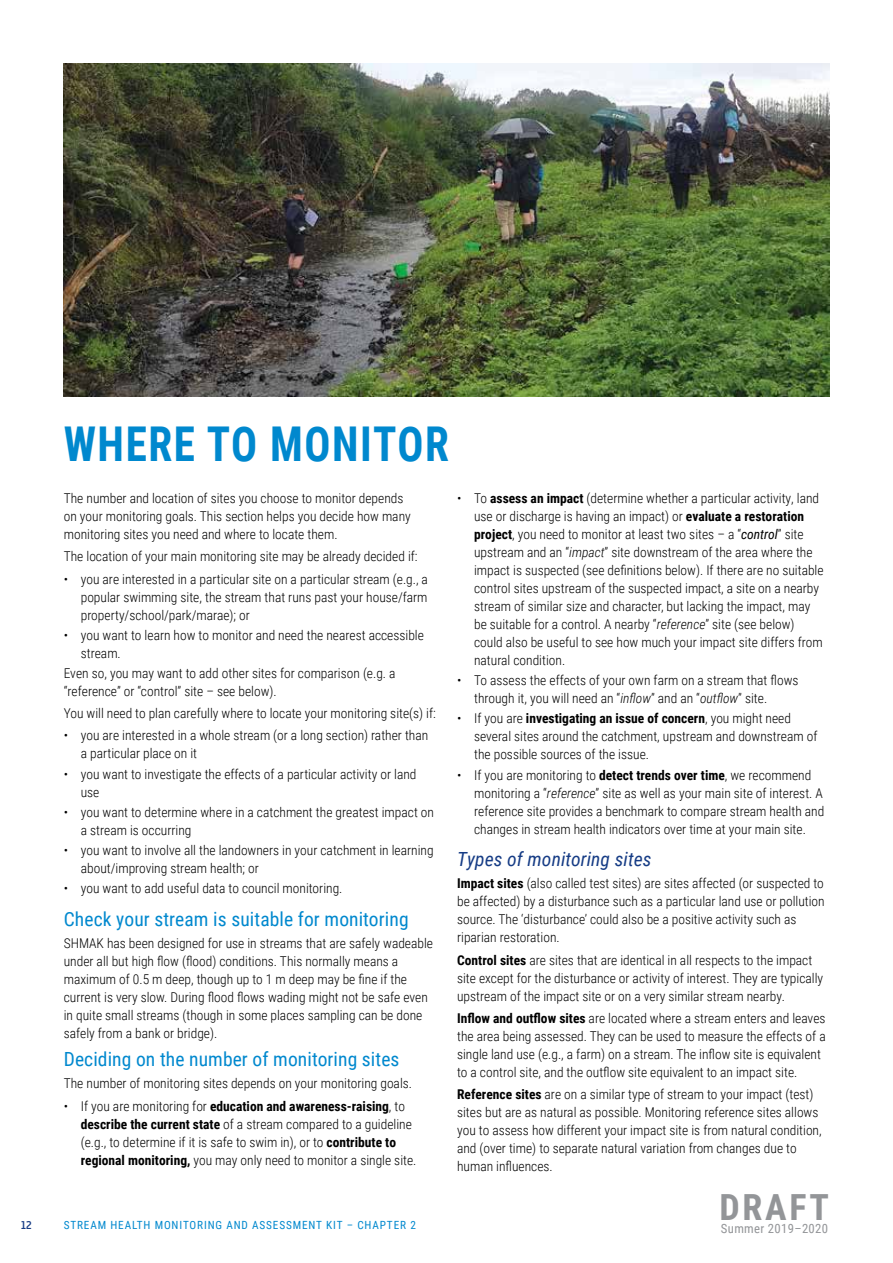
<style>
.page{position:relative;width:893px;height:1263px;background:#fff}
.page>*{position:absolute;margin:0;border:0;box-sizing:border-box;transform-origin:0 0}
.t1{font:700 48px "Roboto Condensed";letter-spacing:.035em;color:#0088ce;scale:.9 1}
.t2{font:700 36px "Roboto Condensed";letter-spacing:.075em;color:#939598}
.t3{font:19.5px "Roboto Condensed";letter-spacing:.005em;color:#0088ce}
.t4{font:italic 19.5px "Roboto Condensed";letter-spacing:.005em;color:#163c85}
.t5{font:300 13.5px/18px "Roboto Condensed";color:#000}
.t6{font:12.75px "Roboto Condensed";letter-spacing:.025em;color:#939598}
.t7{font:11.25px "Roboto Condensed";letter-spacing:.075em;color:#0088ce}
.t8{font:500 11.25px "Klampenborg";color:#163c85}
.s1{font-weight:700}
.s2{font-weight:400;font-style:italic}
.s3{font-style:italic}
</style>
<div class="page">
<img style="left:64px;top:64px;width:765px;height:332px">
<h1 class="t1" style="left:64px;top:410px;width:430px">WHERE TO MONITOR</h1>
<p class="t5" style="left:64px;top:489px;width:349px">The number and location of sites you choose to monitor depends on your monitoring goals. This section helps you decide how many monitoring sites you need and where to locate them.</p>
<p class="t5" style="left:64px;top:547px;width:355px">The location of your main monitoring site may be already decided if:</p>
<p class="t5" style="left:81px;top:569px;width:349px;text-align:justify;text-indent:-17px">• you are interested in a particular site on a particular stream (e.g., a popular swimming site, the stream that runs past your house/farm property/school/park/marae); or</p>
<p class="t5" style="left:81px;top:625px;width:345px;text-indent:-17px">• you want to learn how to monitor and need the nearest accessible stream.</p>
<p class="t5" style="left:64px;top:664px;width:333px">Even so, you may want to add other sites for comparison (e.g. a “reference” or “control” site – see below).</p>
<p class="t5" style="left:64px;top:704px;width:374px">You will need to plan carefully where to locate your monitoring site(s) if:</p>
<p class="t5" style="left:81px;top:726px;width:349px;text-indent:-17px">• you are interested in a whole stream (or a long section) rather than a particular place on it</p>
<p class="t5" style="left:81px;top:764px;width:337px;text-indent:-17px">• you want to investigate the effects of a particular activity or land use</p>
<p class="t5" style="left:81px;top:802px;width:355px;text-indent:-17px">• you want to determine where in a catchment the greatest impact on a stream is occurring</p>
<p class="t5" style="left:81px;top:840px;width:354px;text-indent:-17px">• you want to involve all the landowners in your catchment in learning about/improving stream health; or</p>
<p class="t5" style="left:64px;top:879px;width:280px">• you want to add useful data to council monitoring.</p>
<h3 class="t3" style="left:64px;top:905px;width:346px">Check your stream is suitable for monitoring</h3>
<p class="t5" style="left:64px;top:933px;width:371px">SHMAK has been designed for use in streams that are safely wadeable under all but high flow (flood) conditions. This normally means a maximum of 0.5 m deep, though up to 1 m deep may be fine if the current is very slow. During flood flows wading might not be safe even in quite small streams (though in some places sampling can be done safely from a bank or bridge).</p>
<h3 class="t3" style="left:64px;top:1045px;width:337px">Deciding on the number of monitoring sites</h3>
<p class="t5" style="left:64px;top:1074px;width:350px">The number of monitoring sites depends on your monitoring goals.</p>
<p class="t5" style="left:81px;top:1096px;width:337px;text-indent:-17px">• If you are monitoring for <span class="s1">education and awareness-raising</span>, to <span class="s1">describe the current state</span> of a stream compared to a guideline (e.g., to determine if it is safe to swim in), or to <span class="s1">contribute to regional monitoring,</span> you may only need to monitor a single site.</p>
<p class="t8" style="left:21px;top:1217px;width:12px">12</p>
<p class="t7" style="left:64px;top:1217px;width:354px">STREAM HEALTH MONITORING AND ASSESSMENT KIT – CHAPTER 2</p>
<p class="t5" style="left:474px;top:489px;width:351px;text-indent:-17px">• To <span class="s1">assess an impact</span> (determine whether a particular activity, land use or discharge is having an impact) or <span class="s1">evaluate a restoration project</span>, you need to monitor at least two sites – a “<span class="s2">control</span>” site upstream and an “<span class="s3">impact</span>” site downstream of the area where the impact is suspected (see definitions below). If there are no suitable control sites upstream of the suspected impact, a site on a nearby stream of similar size and character, but lacking the impact, may be suitable for a control. A nearby “<span class="s3">reference</span>” site (see below) could also be useful to see how much your impact site differs from natural condition.</p>
<p class="t5" style="left:474px;top:671px;width:326px;text-indent:-17px">• To assess the effects of your own farm on a stream that flows through it, you will need an “<span class="s3">inflow</span>” and an “<span class="s3">outflow</span>” site.</p>
<p class="t5" style="left:474px;top:709px;width:345px;text-indent:-17px">• If you are <span class="s1">investigating an issue of concern</span>, you might need several sites around the catchment, upstream and downstream of the possible sources of the issue.</p>
<p class="t5" style="left:474px;top:765px;width:352px;text-indent:-17px">• If you are monitoring to <span class="s1">detect trends over time</span>, we recommend monitoring a “<span class="s3">reference</span>” site as well as your main site of interest. A reference site provides a benchmark to compare stream health and changes in stream health indicators over time at your main site.</p>
<h3 class="t4" style="left:457px;top:845px;width:196px">Types of monitoring sites</h3>
<p class="t5" style="left:457px;top:874px;width:369px"><span class="s1">Impact sites</span> (also called test sites) are sites affected (or suspected to be affected) by a disturbance such as a particular land use or pollution source. The ‘disturbance’ could also be a positive activity such as riparian restoration.</p>
<p class="t5" style="left:457px;top:950px;width:368px"><span class="s1">Control sites</span> are sites that are identical in all respects to the impact site except for the disturbance or activity of interest. They are typically upstream of the impact site or on a very similar stream nearby.</p>
<p class="t5" style="left:457px;top:1008px;width:370px"><span class="s1">Inflow and outflow sites</span> are located where a stream enters and leaves the area being assessed. They can be used to measure the effects of a single land use (e.g., a farm) on a stream. The inflow site is equivalent to a control site, and the outflow site equivalent to an impact site.</p>
<p class="t5" style="left:457px;top:1085px;width:366px"><span class="s1">Reference sites</span> are on a similar type of stream to your impact (test) sites but are as natural as possible. Monitoring reference sites allows you to assess how different your impact site is from natural condition, and (over time) to separate natural variation from changes due to human influences.</p>
<h2 class="t2" style="left:720px;top:1182px;width:111px">DRAFT</h2>
<p class="t6" style="left:721px;top:1220px;width:109px">Summer 2019–2020</p>
</div>
